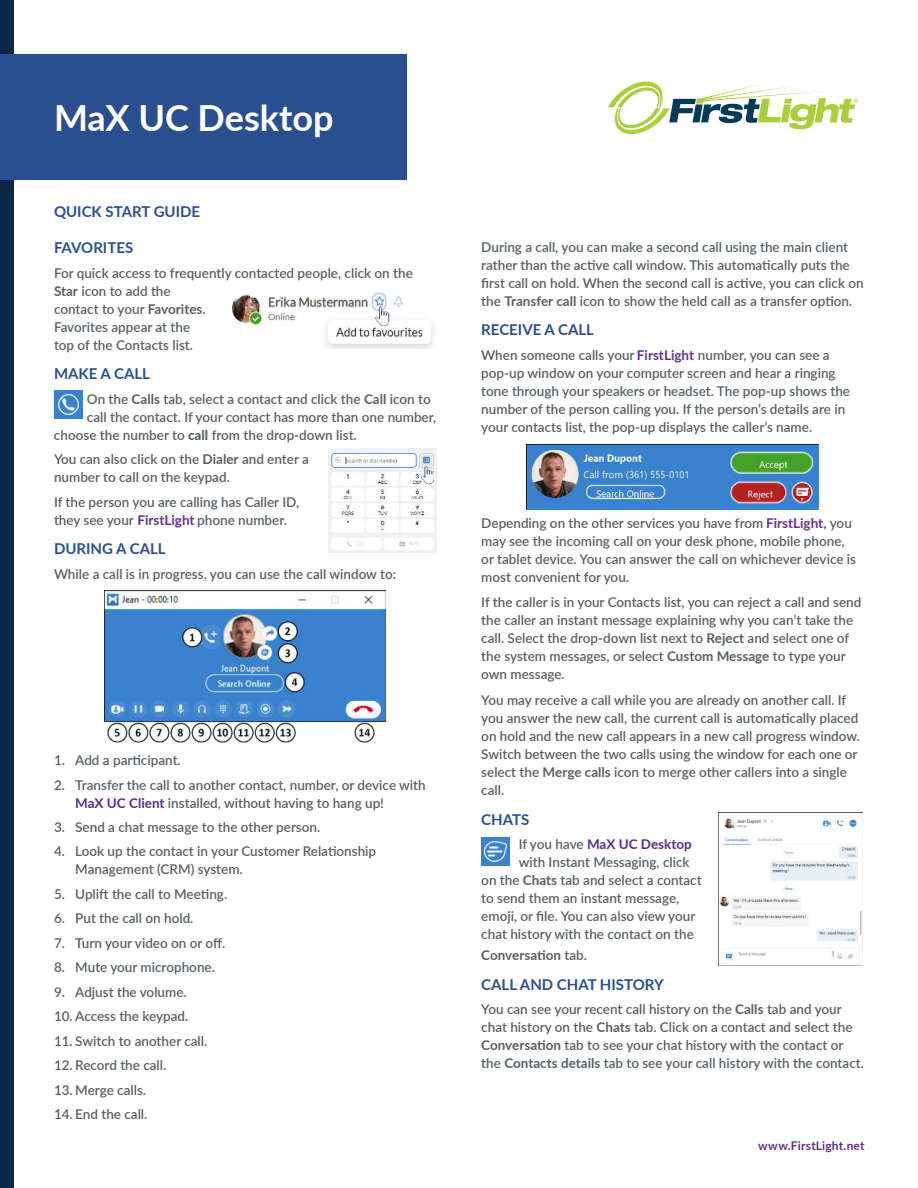
<style>
.page{position:relative;width:918px;height:1188px;background:#fff}
.page>*{position:absolute;margin:0;border:0;box-sizing:border-box;transform-origin:0 0}
.t1{font:700 36px "Lato";color:#fff}
.t2{font:700 15px "Lato";color:#294f91}
.t3{font:600 13.5px/18px "Lato";color:#576065}
.t4{font:700 13.5px "Lato";color:#652d91}
.t5{font:700 13.5px "Lato";color:#5d2c8e}
.t6{font:700 13.5px "Lato";color:#576065}
.t7{font:700 12px "Lato";letter-spacing:.015em;color:#652d91}
.s1{font-weight:700}
.s2{font-weight:800}
.s3{font-weight:700;color:#5d2c8e}
.s4{font-weight:600;color:#576065}
.s5{font-weight:600}
.s6{color:#546067}
</style>
<div class="page">
<img style="left:231px;top:291px;width:203px;height:57px">
<img style="left:54px;top:390px;width:28px;height:29px">
<img style="left:329px;top:449px;width:108px;height:104px">
<img style="left:105px;top:591px;width:281px;height:152px">
<div style="left:0;top:0;width:14px;height:1188px;background:#0c2648"></div>
<div style="left:0;top:54px;width:406px;height:126px;background:#294f91"></div>
<img style="left:526px;top:445px;width:293px;height:64px">
<img style="left:719px;top:818px;width:143px;height:144px">
<img style="left:481px;top:838px;width:28px;height:28px">
<svg style="left:608px;top:82px;width:250px;height:52px"></svg>
<h1 class="t1" style="left:54px;top:105px;width:281px">MaX UC Desktop</h1>
<p class="t2" style="left:54px;top:205px;width:148px">QUICK START GUIDE</p>
<p class="t2" style="left:54px;top:242px;width:81px">FAVORITES</p>
<p class="t3" style="left:54px;top:283px;width:153px"><span class="s1">Star</span> icon to add the contact to your <span class="s1">Favorites</span>.<br>Favorites appear at the</p>
<p class="t2" style="left:54px;top:368px;width:98px">MAKE A CALL</p>
<p class="t3" style="left:87px;top:391px;width:345px">On the <span class="s1">Calls</span> tab, select a contact and click the <span class="s1">Call</span> icon to</p>
<p class="t3" style="left:87px;top:409px;width:351px">call the contact. If your contact has more than one number,</p>
<p class="t3" style="left:54px;top:427px;width:304px">choose the number to <span class="s2">call</span> from the drop-down list.</p>
<p class="t3" style="left:54px;top:451px;width:256px">You can also click on the <span class="s1">Dialer</span> and enter a number to call on the keypad.</p>
<p class="t3" style="left:54px;top:512px;width:235px">they see your <span class="s3">Company</span> phone number.</p>
<p class="t2" style="left:54px;top:543px;width:113px">DURING A CALL</p>
<p class="t3" style="left:54px;top:263px;width:360px">For quick access to frequently contacted people, click on the</p>
<p class="t3" style="left:54px;top:335px;width:141px">top of the Contacts list.</p>
<p class="t3" style="left:54px;top:492px;width:247px">If the person you are calling has Caller ID,</p>
<p class="t4" style="left:137px;top:515px;width:59px">FirstLight</p>
<p class="t3" style="left:54px;top:564px;width:344px">While a call is in progress, you can use the call window to:</p>
<p class="t3" style="left:54px;top:749px;width:13px;line-height:24.5px">1.<br>2.</p>
<p class="t3" style="left:75px;top:747px;width:352px;line-height:24.5px">Add a participant.<br>Transfer the call to another contact, number, or device with</p>
<p class="t3" style="left:75px;top:794px;width:310px"><span class="s3">MaX UC Client</span> installed, without having to hang up!</p>
<p class="t3" style="left:54px;top:816px;width:268px;line-height:24.5px">3. Send a chat message to the other person.<br>4.</p>
<p class="t3" style="left:75px;top:861px;width:169px">Management (CRM) system.</p>
<p class="t3" style="left:54px;top:886px;width:13px">5.</p>
<p class="t3" style="left:54px;top:907px;width:141px;line-height:24.5px">6. Put the call on hold.<br>7.</p>
<p class="t3" style="left:75px;top:842px;width:302px">Look up the contact in your Customer Relationship</p>
<p class="t3" style="left:75px;top:884px;width:153px">Uplift the call to Meeting.</p>
<p class="t3" style="left:75px;top:933px;width:151px">Turn your video on or off.</p>
<p class="t3" style="left:213px;top:933px;width:6px">f</p>
<p class="t3" style="left:54px;top:959px;width:162px">8. Mute your microphone.</p>
<p class="t3" style="left:54px;top:984px;width:134px">9. Adjust the volume.</p>
<p class="t3" style="left:54px;top:1008px;width:136px">10. Access the keypad.</p>
<p class="t3" style="left:54px;top:1033px;width:155px">11. Switch to another call.</p>
<p class="t3" style="left:54px;top:1057px;width:114px">12. Record the call.</p>
<p class="t3" style="left:54px;top:1082px;width:94px">13. Merge calls.</p>
<p class="t3" style="left:54px;top:1106px;width:95px">14. End the call.</p>
<p class="t3" style="left:481px;top:239px;width:384px">During a call, you can make a second call using the main client rather than the active call window. This automatically puts the first call on hold. When the second call is active, you can click on the <span class="s1">Transfer call</span> icon to show the held call as a transfer option.</p>
<p class="t2" style="left:481px;top:324px;width:114px">RECEIVE A CALL</p>
<p class="t3" style="left:481px;top:347px;width:370px">When someone calls your <span class="s3">Company</span> number, you can see a pop-up window on your computer screen and hear a ringing tone through your speakers or headset. The pop-up shows the number of the person calling you. If the person’s details are in your contacts list, the pop-up displays the caller’s name.</p>
<p class="t4" style="left:637px;top:350px;width:59px">FirstLight</p>
<p class="t3" style="left:481px;top:514px;width:376px">Depending on the other services you have from <span class="s3">Company</span> you may see the incoming call on your desk phone, mobile phone, or tablet device. You can answer the call on whichever device is most convenient for you.</p>
<p class="t3" style="left:481px;top:592px;width:382px">If the caller is in your Contacts list, you can reject a call and send the caller an instant message explaining why you can’t take the call. Select the drop-down list next to <span class="s1">Reject</span> and select one of the system messages, or select <span class="s1">Custom Message</span> to type your own message.</p>
<p class="t3" style="left:481px;top:691px;width:380px">You may receive a call while you are already on another call. If you answer the new call, the current call is automatically placed on hold and the new call appears in a new call progress window.<br>Switch between the two calls using the window for each one or select the <span class="s1">Merge calls</span> icon to merge other callers into a single call.</p>
<p class="t2" style="left:481px;top:814px;width:50px">CHATS</p>
<p class="t5" style="left:519px;top:839px;width:175px"><span class="s4">If you have</span> MaX UC Desktop</p>
<p class="t3" style="left:519px;top:854px;width:172px">with Instant Messaging, click</p>
<p class="t3" style="left:481px;top:872px;width:222px">on the <span class="s1">Chats</span> tab and select a contact</p>
<p class="t3" style="left:481px;top:890px;width:200px">to send them an instant message,</p>
<p class="t3" style="left:481px;top:907px;width:216px">emoji, or file. You can also view your</p>
<p class="t3" style="left:481px;top:926px;width:214px">chat history with the contact on the</p>
<p class="t6" style="left:481px;top:946px;width:107px">Conversation <span class="s5">tab.</span></p>
<p class="t2" style="left:481px;top:979px;width:184px">CALL AND CHAT HISTORY</p>
<p class="t3" style="left:481px;top:1001px;width:384px">You can see your recent call history on the <span class="s1">Calls</span> tab and your chat history on the <span class="s1">Chats</span> tab. Click on a contact and select the <span class="s1">Conversation</span> tab to see your chat history with the contact or the <span class="s1">Contacts details</span> tab to see your call history with the contact.</p>
<p class="t4" style="left:766px;top:518px;width:62px">FirstLight<span class="s6">,</span></p>
<p class="t7" style="left:758px;top:1141px;width:108px">www.FirstLight.net</p>
</div>
